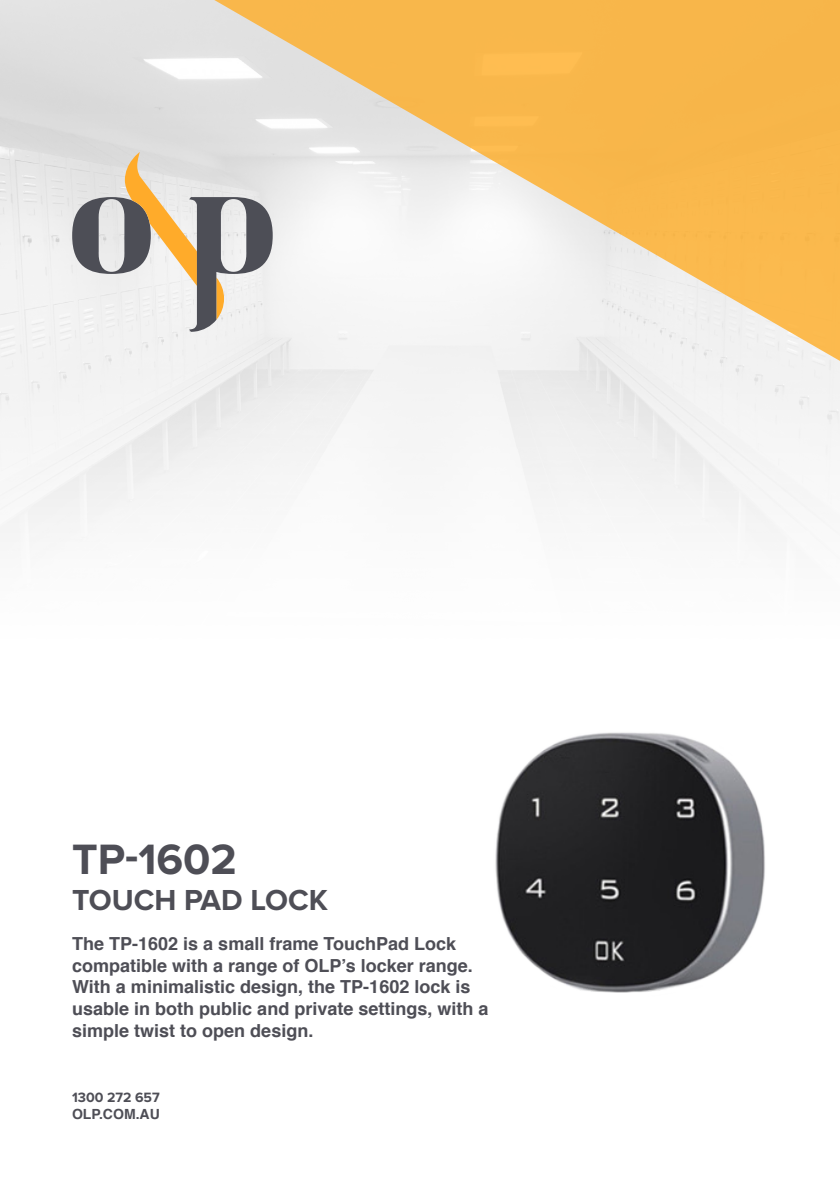
<style>
.page{position:relative;width:840px;height:1191px;background:#fff}
.page>*{position:absolute;margin:0;border:0;box-sizing:border-box;transform-origin:0 0}
.t1{font:700 44px "Proxima Nova";color:#4e4e56}
.t2{font:700 30px "Proxima Nova";color:#4e4e56}
.t3{font:700 18px/21.6px "Helvetica";color:#4e4e56}
.t4{font:700 14px "Proxima Nova";color:#4e4e56}
.t5{font:700 14px "Helvetica";color:#4e4e56}
</style>
<div class="page">
<svg style="left:164px;top:0;width:675px;height:377px"></svg>
<svg style="left:72px;top:152px;width:200px;height:180px"></svg>
<img style="left:495px;top:732px;width:270px;height:261px">
<p class="t1" style="left:72px;top:834px;width:166px">TP-1602</p>
<p class="t2" style="left:72px;top:883px;width:257px">TOUCH PAD LOCK</p>
<p class="t3" style="left:72px;top:933px;width:385px">The TP-1602 is a small frame TouchPad Lock</p>
<p class="t3" style="left:72px;top:954px;width:418px">compatible with a range of OLP’s locker range.<br>With a minimalistic design, the TP-1602 lock is usable in both public and private settings, with a simple twist to open design.</p>
<p class="t4" style="left:72px;top:1089px;width:89px">1300 272 657</p>
<p class="t5" style="left:72px;top:1102px;width:89px">OLP.COM.AU</p>
</div>
